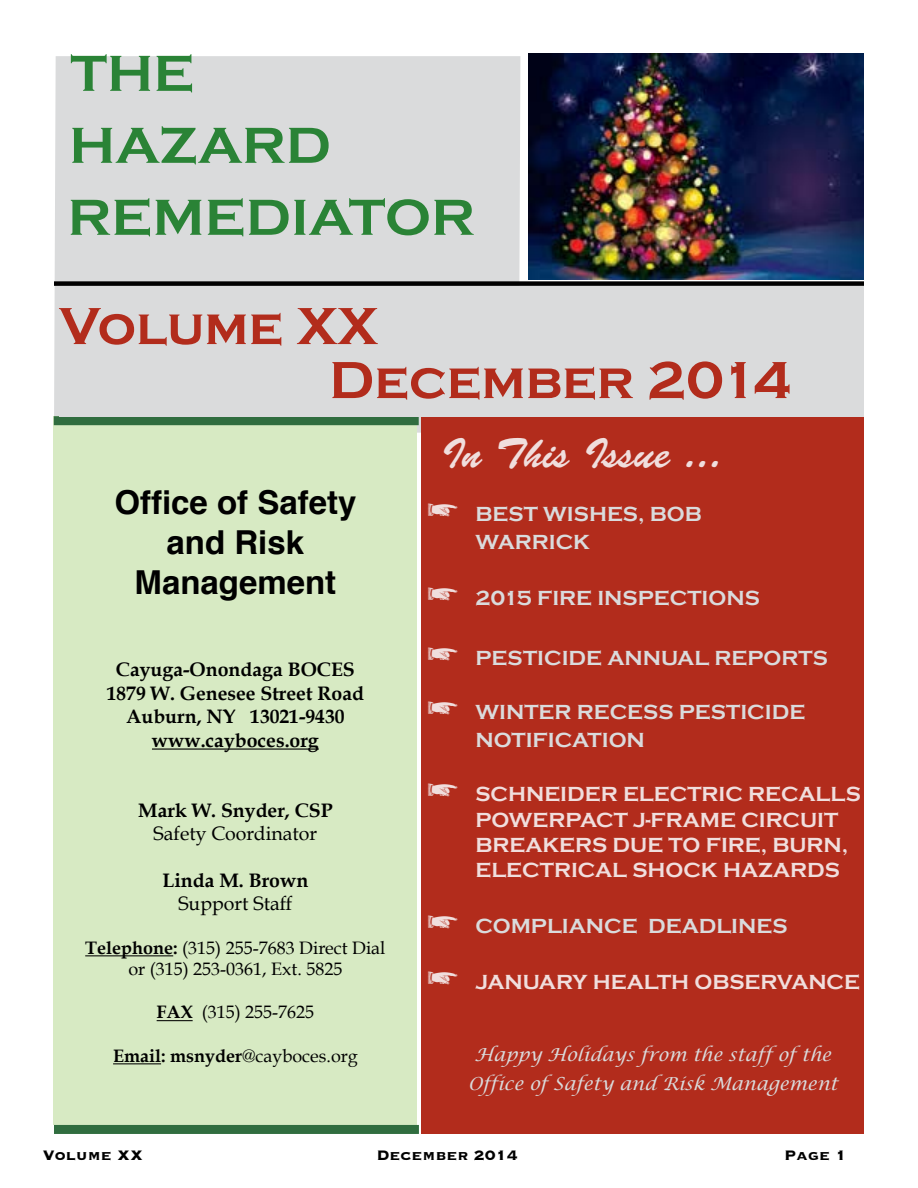
<style>
.page{position:relative;width:918px;height:1188px;background:#fff}
.page>*{position:absolute;margin:0;border:0;box-sizing:border-box;transform-origin:0 0}
.t1{font:700 54px/54px "Copperplate Gothic";letter-spacing:-.06em;color:#b22c1c}
.t2{font:700 52.5px/72px "Copperplate Gothic";color:#2a8336}
.t3{font:42px "Brush Script Std";color:#f0dedd}
.t4{font:700 33px/39.6px "Helvetica";color:#000;text-align:center}
.t5{font:700 21px/28.8px "Copperplate Gothic";color:#dadbdc}
.t6{font:700 21px/25.2px "Copperplate Gothic";color:#f0dedd}
.t7{font:700 19.5px/23.4px "Book Antiqua";color:#000;text-align:center}
.t8{font:19.5px "Book Antiqua";color:#000}
.t9{font:18px/21.6px "Book Antiqua";color:#000;text-align:center}
.t10{font:italic 18px/28.8px "Lucida Calligraphy";color:#dadbdc;text-align:center}
.t11{font:700 18px "Book Antiqua";color:#000}
.t12{font:700 18px "Copperplate";color:#000}
.s1{font-weight:700}
.s2{font-weight:400}
.s3{color:#f0dedd}
</style>
<div class="page">
<div style="left:54px;top:56px;width:466px;height:377px;background:#dadbdc"></div>
<div style="left:422px;top:400px;width:442px;height:734px;background:#b22c1c"></div>
<div style="left:54px;top:416px;width:363px;height:709px;background:#d7eac3"></div>
<hr style="left:152px;top:748px;width:167px;height:2px;background:#000">
<hr style="left:85px;top:955px;width:88px;height:1px;background:#000">
<hr style="left:157px;top:1020px;width:36px;height:1px;background:#000">
<hr style="left:113px;top:1063px;width:48px;height:1px;background:#000">
<div style="left:54px;top:416px;width:365px;height:9px;background:#306d3f"></div>
<div style="left:54px;top:1125px;width:365px;height:9px;background:#306d3f"></div>
<div style="left:59px;top:286px;width:805px;height:130px;background:#dadbdc"></div>
<div style="left:54px;top:281px;width:810px;height:5px;background:#000"></div>
<img style="left:529px;top:54px;width:335px;height:225px">
<h2 class="t2" style="left:68px;top:38px;width:409px">THE<br>HAZARD<br>REMEDIATOR</h2>
<h1 class="t1" style="left:59px;top:300px;width:320px">VOLUME XX<br>D</h1>
<h1 class="t1" style="left:374px;top:354px;width:418px">ECEMBER 2014</h1>
<h3 class="t4" style="left:114px;top:483px;width:244px">Office of Safety and Risk<br>Management</h3>
<p class="t7" style="left:107px;top:658px;width:259px">Cayuga-Onondaga BOCES<br>1879 W. Genesee Street Road<br>Auburn, NY 13021-9430 www.cayboces.org</p>
<p class="t7" style="left:138px;top:799px;width:196px">Mark W. Snyder, CSP</p>
<p class="t8" style="left:154px;top:821px;width:165px">Safety Coordinator</p>
<p class="t7" style="left:163px;top:869px;width:147px">Linda M. Brown</p>
<p class="t8" style="left:178px;top:892px;width:116px">Support Staff</p>
<p class="t9" style="left:85px;top:937px;width:302px"><span class="s1">Telephone:</span> (315) 255-7683 Direct Dial or (315) 253-0361, Ext. 5825</p>
<p class="t9" style="left:157px;top:1001px;width:159px"><span class="s1">FAX</span> (315) 255-7625</p>
<p class="t11" style="left:113px;top:1045px;width:246px">Email: msnyder<span class="s2">@cayboces.org</span></p>
<h3 class="t3" style="left:442px;top:430px;width:282px">In This Issue ...</h3>
<p class="t5" style="left:476px;top:500px;width:228px;text-indent:-47px"><span class="s3">•</span> BEST WISHES, BOB<br>WARRICK</p>
<p class="t5" style="left:428px;top:584px;width:333px"><span class="s3">•</span> 2015 FIRE INSPECTIONS</p>
<p class="t5" style="left:428px;top:644px;width:401px"><span class="s3">•</span> PESTICIDE ANNUAL REPORTS</p>
<p class="t5" style="left:428px;top:698px;width:379px"><span class="s3">•</span> WINTER RECESS PESTICIDE<br>N</p>
<p class="t5" style="left:494px;top:726px;width:153px">OTIFICATION</p>
<p class="t6" style="left:476px;top:782px;width:387px;text-indent:-47px">• SCHNEIDER ELECTRIC RECALLS<br>POWERPACT J-FRAME CIRCUIT<br>BREAKERS DUE TO FIRE, BURN,<br>ELECTRICAL SHOCK HAZARDS</p>
<p class="t5" style="left:428px;top:912px;width:65px"><span class="s3">•</span> COMPLIANCE</p>
<p class="t5" style="left:648px;top:912px;width:17px">DEADLINE</p>
<p class="t5" style="left:772px;top:912px;width:17px">S</p>
<p class="t6" style="left:428px;top:969px;width:284px">• JANUARY HEALTH OBSER</p>
<p class="t6" style="left:777px;top:969px;width:33px">VANCE</p>
<p class="t10" style="left:468px;top:1041px;width:371px">Happy Holidays from the staffofthe<br>Office ofSafety and Risk Management</p>
<p class="t12" style="left:43px;top:1143px;width:102px">Volume XX</p>
<p class="t12" style="left:376px;top:1143px;width:143px">December 2014</p>
<p class="t12" style="left:784px;top:1143px;width:64px">Page 1</p>
</div>
